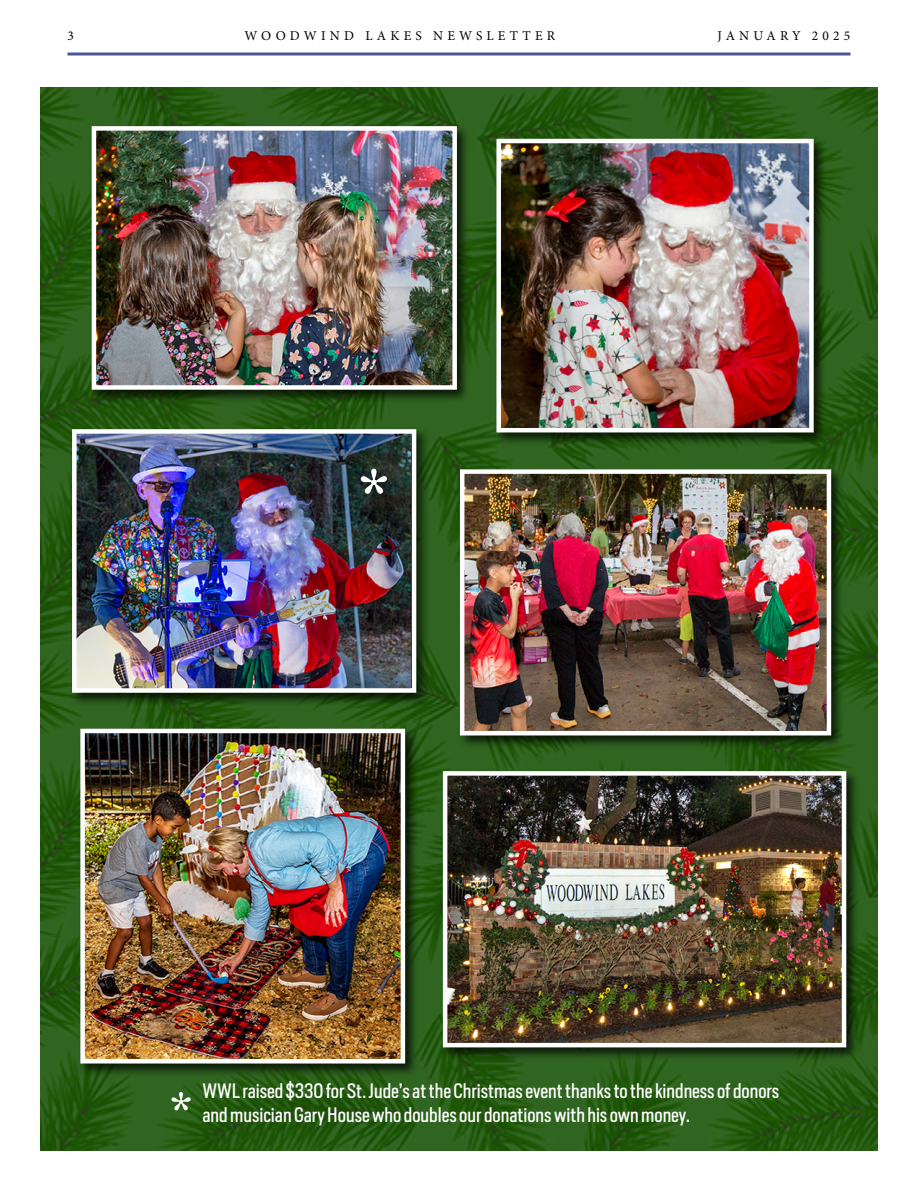
<style>
.page{position:relative;width:918px;height:1188px;background:#fff}
.page>*{position:absolute;margin:0;border:0;box-sizing:border-box;transform-origin:0 0}
.t1{font:73.5px "Bookman Old Style";color:#fff}
.t2{font:54px "Bookman Old Style";color:#fff}
.t3{font:19.5px "Heron Sans Cond";color:#fff}
.t4{font:13.5px "Minion Pro";letter-spacing:.31em;color:#000}
</style>
<div class="page">
<svg style="left:68px;top:52px;width:782px;height:4px;background:#7780b0"></svg>
<img style="left:40px;top:87px;width:838px;height:1063px">
<div style="left:89px;top:124px;width:381px;height:279px;background:#000;opacity:.75"></div>
<img style="left:89px;top:124px;width:370px;height:268px">
<div style="left:494px;top:136px;width:333px;height:310px;background:#000;opacity:.75"></div>
<img style="left:494px;top:137px;width:322px;height:298px">
<div style="left:78px;top:726px;width:340px;height:351px;background:#000;opacity:.75"></div>
<img style="left:78px;top:726px;width:329px;height:340px">
<div style="left:69px;top:427px;width:360px;height:279px;background:#000;opacity:.75"></div>
<img style="left:70px;top:427px;width:349px;height:268px">
<div style="left:457px;top:467px;width:388px;height:282px;background:#000;opacity:.75"></div>
<img style="left:458px;top:467px;width:375px;height:271px">
<div style="left:440px;top:769px;width:419px;height:292px;background:#000;opacity:.75"></div>
<img style="left:441px;top:769px;width:408px;height:281px">
<div style="left:359px;top:467px;width:41px;height:40px;background:#000;opacity:.75"></div>
<p class="t4" style="left:68px;top:26px;width:8px">3</p>
<p class="t4" style="left:244px;top:26px;width:312px">WOODWIND LAKES NEWSLETTER</p>
<p class="t4" style="left:718px;top:26px;width:134px">JANUARY 2025</p>
<h1 class="t1" style="left:358px;top:452px;width:34px">*</h1>
<h2 class="t2" style="left:169px;top:1080px;width:25px">*</h2>
<p class="t3" style="left:203px;top:1079px;width:578px">WWL raised $330 for St. Jude’s at the Christmas event thanks to the kindness of donors</p>
<p class="t3" style="left:203px;top:1102px;width:489px">and musician Gary House who doubles our donations with his own money.</p>
</div>
